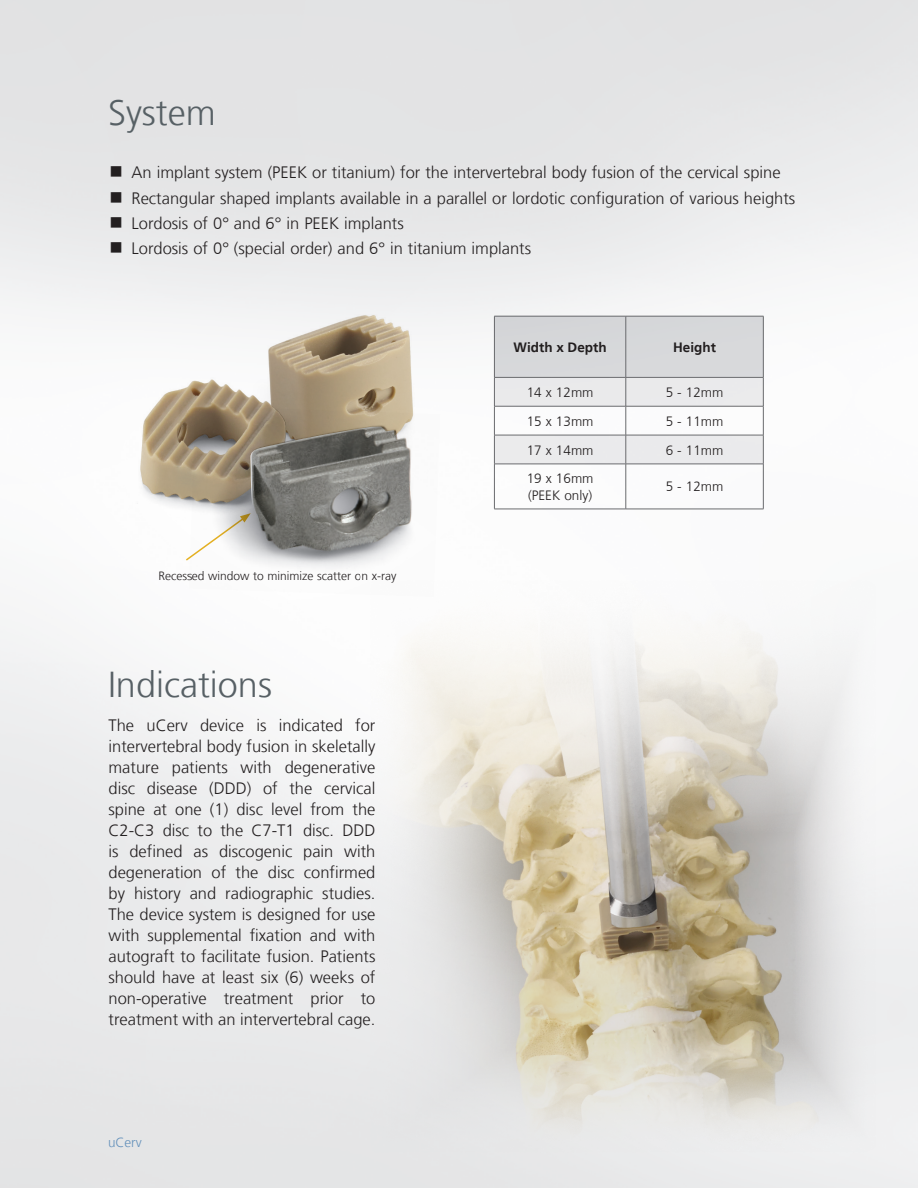
<style>
.page{position:relative;width:918px;height:1188px;background:#fff}
.page>*{position:absolute;margin:0;border:0;box-sizing:border-box;transform-origin:0 0}
.t1{font:300 36px "Frutiger LT";color:#576065}
.Titelseite_ÜS_1__Zei{font:300 16.5px/21px "Frutiger LT";color:#231f20;text-align:justify}
.Grundschrift_light_E{font:300 16.5px "Frutiger LT";color:#231f20}
.t2{font:300 13.5px/16.2px "Frutiger LT";color:#231f20}
.t3{font:700 13.5px "Frutiger LT";color:#231f20}
.t4{font:300 13.5px "Frutiger LT";color:#015aaa}
.Bildunterschrift_1{font:300 12px "Frutiger LT";color:#231f20}
</style>
<div class="page">
<img style="left:269px;top:315px;width:144px;height:91px">
<svg style="left:494px;top:316px;width:270px;height:193px"></svg>
<hr style="left:494px;top:464px;width:132px;height:1px;background:#6c6d70">
<hr style="left:494px;top:464px;width:1px;height:45px;background:#6c6d70">
<hr style="left:626px;top:464px;width:138px;height:1px;background:#6c6d70">
<hr style="left:626px;top:464px;width:1px;height:45px;background:#6c6d70">
<hr style="left:763px;top:464px;width:1px;height:45px;background:#6c6d70">
<hr style="left:494px;top:509px;width:132px;height:1px;background:#6c6d70">
<hr style="left:626px;top:509px;width:138px;height:1px;background:#6c6d70">
<img style="left:115px;top:357px;width:197px;height:153px">
<img style="left:141px;top:380px;width:146px;height:123px">
<img style="left:189px;top:406px;width:251px;height:191px">
<img style="left:250px;top:427px;width:159px;height:124px">
<img style="left:361px;top:564px;width:519px;height:595px">
<p class="t1" style="left:108px;top:92px;width:109px">System</p>
<p class="Grundschrift_light_E" style="left:110px;top:163px;width:673px">■ An implant system (PEEK or titanium) for the intervertebral body fusion of the cervical spine</p>
<p class="Grundschrift_light_E" style="left:110px;top:189px;width:687px">■ Rectangular shaped implants available in a parallel or lordotic configuration of various heights</p>
<p class="Grundschrift_light_E" style="left:110px;top:214px;width:296px">■ Lordosis of 0° and 6° in PEEK implants</p>
<p class="Grundschrift_light_E" style="left:110px;top:239px;width:423px">■ Lordosis of 0° (special order) and 6° in titanium implants</p>
<p class="Bildunterschrift_1" style="left:158px;top:569px;width:240px">Recessed window to minimize scatter on x-ray</p>
<p class="t1" style="left:108px;top:664px;width:166px">Indications</p>
<p class="Titelseite_ÜS_1__Zei" style="left:109px;top:715px;width:268px">The uCerv device is indicated for intervertebral body fusion in skeletally mature patients with degenerative disc disease (DDD) of the cervical spine at one (1) disc level from the C2-C3 disc to the C7-T1 disc. DDD is defined as discogenic pain with degeneration of the disc confirmed by history and radiographic studies.<br>The device system is designed for use with supplemental fixation and with autograft to facilitate fusion. Patients should have at least six (6) weeks of non-operative treatment prior to treatment with an intervertebral cage.</p>
<p class="t4" style="left:108px;top:1135px;width:35px">uCerv</p>
<p class="t3" style="left:514px;top:339px;width:95px">Width x Depth</p>
<p class="t3" style="left:673px;top:339px;width:44px">Height</p>
<p class="t2" style="left:527px;top:384px;width:68px">14 x 12mm</p>
<p class="t2" style="left:666px;top:384px;width:59px">5 - 12mm</p>
<p class="t2" style="left:527px;top:413px;width:68px">15 x 13mm</p>
<p class="t2" style="left:666px;top:413px;width:59px">5 - 11mm</p>
<p class="t2" style="left:527px;top:442px;width:68px">17 x 14mm</p>
<p class="t2" style="left:666px;top:442px;width:59px">6 - 11mm</p>
<p class="t2" style="left:527px;top:471px;width:68px">19 x 16mm (PEEK only)</p>
<p class="t2" style="left:666px;top:479px;width:59px">5 - 12mm</p>
</div>
